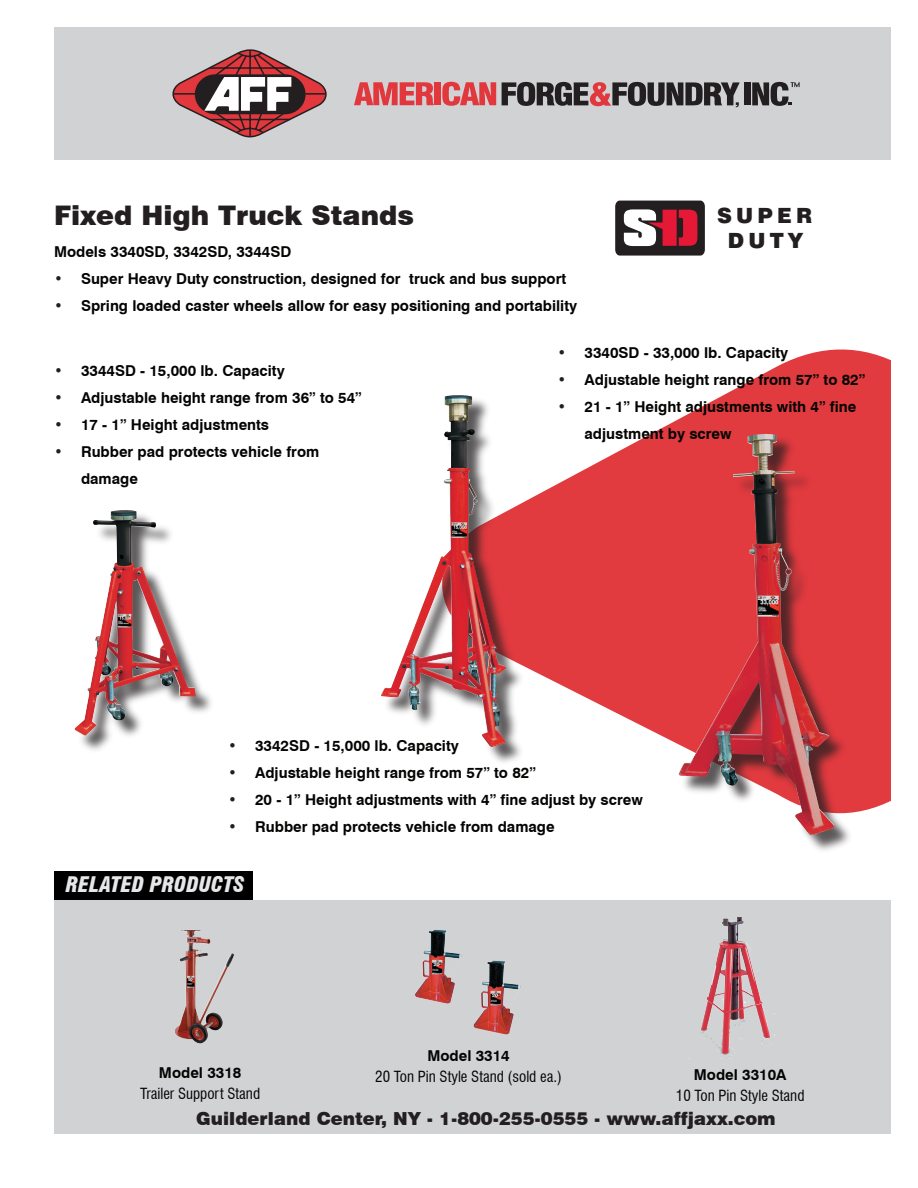
<style>
.page{position:relative;width:918px;height:1188px;background:#fff}
.page>*{position:absolute;margin:0;border:0;box-sizing:border-box;transform-origin:0 0}
.Product_Name{font:900 27px "Swiss 721 BT";color:#231f20}
.t1{font:italic 900 condensed 21px "Swiss 721 BT";color:#e6e7e9}
.t2{font:900 21px/24.2px "Swiss 721 BT";letter-spacing:.2em;color:#231f20;text-align:center}
.t3{font:900 18px "Swiss 721 BT";color:#231f20}
.Body{font:700 15px/27px "Swiss 721 BT";color:#040503}
.t4{font:condensed 15px "Swiss 721 BT";color:#040503}
.Model_Item{font:700 15px "Swiss 721 BT";color:#040503}
.t5{font:700 15px/27px "Swiss 721 BT";color:#231f20;text-align:justify}
</style>
<div class="page">
<div style="left:54px;top:872px;width:198px;height:29px;background:#000"></div>
<div style="left:54px;top:27px;width:837px;height:133px;background:#d1d2d4"></div>
<svg style="left:172px;top:49px;width:155px;height:88px"></svg>
<div style="left:744px;top:82px;width:6px;height:23px;background:#231f20"></div>
<svg style="left:502px;top:82px;width:238px;height:25px"></svg>
<svg style="left:354px;top:82px;width:80px;height:23px"></svg>
<div style="left:435px;top:82px;width:6px;height:23px;background:#e1373d"></div>
<svg style="left:442px;top:82px;width:54px;height:24px"></svg>
<svg style="left:752px;top:82px;width:48px;height:24px"></svg>
<div style="left:54px;top:900px;width:837px;height:234px;background:#d1d2d4"></div>
<svg style="left:525px;top:350px;width:366px;height:463px;fill:#e13a3f"></svg>
<img style="left:701px;top:917px;width:74px;height:139px">
<img style="left:445px;top:952px;width:17px;height:24px">
<svg style="left:615px;top:201px;width:90px;height:55px"></svg>
<img style="left:186px;top:930px;width:28px;height:91px">
<img style="left:504px;top:983px;width:17px;height:7px">
<div style="left:680px;top:435px;width:173px;height:420px;background:#231f20;opacity:.75"></div>
<img style="left:678px;top:433px;width:157px;height:403px">
<div style="left:383px;top:396px;width:142px;height:371px;background:#231f20;opacity:.75"></div>
<img style="left:381px;top:395px;width:125px;height:352px">
<div style="left:76px;top:511px;width:140px;height:244px;background:#231f20;opacity:.75"></div>
<img style="left:74px;top:510px;width:122px;height:226px">
<p class="Product_Name" style="left:54px;top:199px;width:362px">Fixed High Truck Stands</p>
<p class="Model_Item" style="left:54px;top:242px;width:239px">Models 3340SD, 3342SD, 3344SD</p>
<p class="Body" style="left:81px;top:265px;width:487px">Super Heavy Duty construction, designed for truck and bus support</p>
<p class="Body" style="left:81px;top:292px;width:498px">Spring loaded caster wheels allow for easy positioning and portability</p>
<p class="t5" style="left:54px;top:265px;width:10px">• •</p>
<p class="t2" style="left:717px;top:204px;width:97px">SUPER<br>DUTY</p>
<p class="t5" style="left:54px;top:357px;width:10px">• • • •</p>
<p class="Body" style="left:81px;top:357px;width:205px">3344SD - 15,000 lb. Capacity</p>
<p class="Body" style="left:81px;top:384px;width:282px">Adjustable height range from 36” to 54”</p>
<p class="Body" style="left:81px;top:411px;width:190px">17 - 1” Height adjustments</p>
<p class="Body" style="left:81px;top:438px;width:240px">Rubber pad protects vehicle from damage</p>
<p class="t5" style="left:558px;top:339px;width:10px">• • •</p>
<p class="Body" style="left:585px;top:339px;width:205px">3340SD - 33,000 lb. Capacity</p>
<p class="Body" style="left:585px;top:366px;width:282px">Adjustable height range from 57” to 82”</p>
<p class="Body" style="left:585px;top:393px;width:273px">21 - 1” Height adjustments with 4” fine adjustment by screw</p>
<p class="t5" style="left:228px;top:732px;width:10px">• • • •</p>
<p class="Body" style="left:255px;top:732px;width:205px">3342SD - 15,000 lb. Capacity</p>
<p class="Body" style="left:255px;top:759px;width:282px">Adjustable height range from 57” to 82”</p>
<p class="Body" style="left:255px;top:786px;width:389px">20 - 1” Height adjustments with 4” fine adjust by screw</p>
<p class="Body" style="left:255px;top:813px;width:301px">Rubber pad protects vehicle from damage</p>
<p class="t1" style="left:66px;top:872px;width:180px">RELATED PRODUCTS</p>
<p class="Body" style="left:159px;top:1059px;width:84px">Model 3318</p>
<p class="t4" style="left:140px;top:1084px;width:121px">Trailer Support Stand</p>
<p class="Body" style="left:427px;top:1042px;width:84px">Model 3314</p>
<p class="t4" style="left:375px;top:1067px;width:188px">20 Ton Pin Style Stand (sold ea.)</p>
<p class="Body" style="left:694px;top:1061px;width:94px">Model 3310A</p>
<p class="t4" style="left:676px;top:1086px;width:130px">10 Ton Pin Style Stand</p>
<p class="t3" style="left:196px;top:1107px;width:581px">Guilderland Center, NY - 1-800-255-0555 - www.affjaxx.com</p>
</div>
